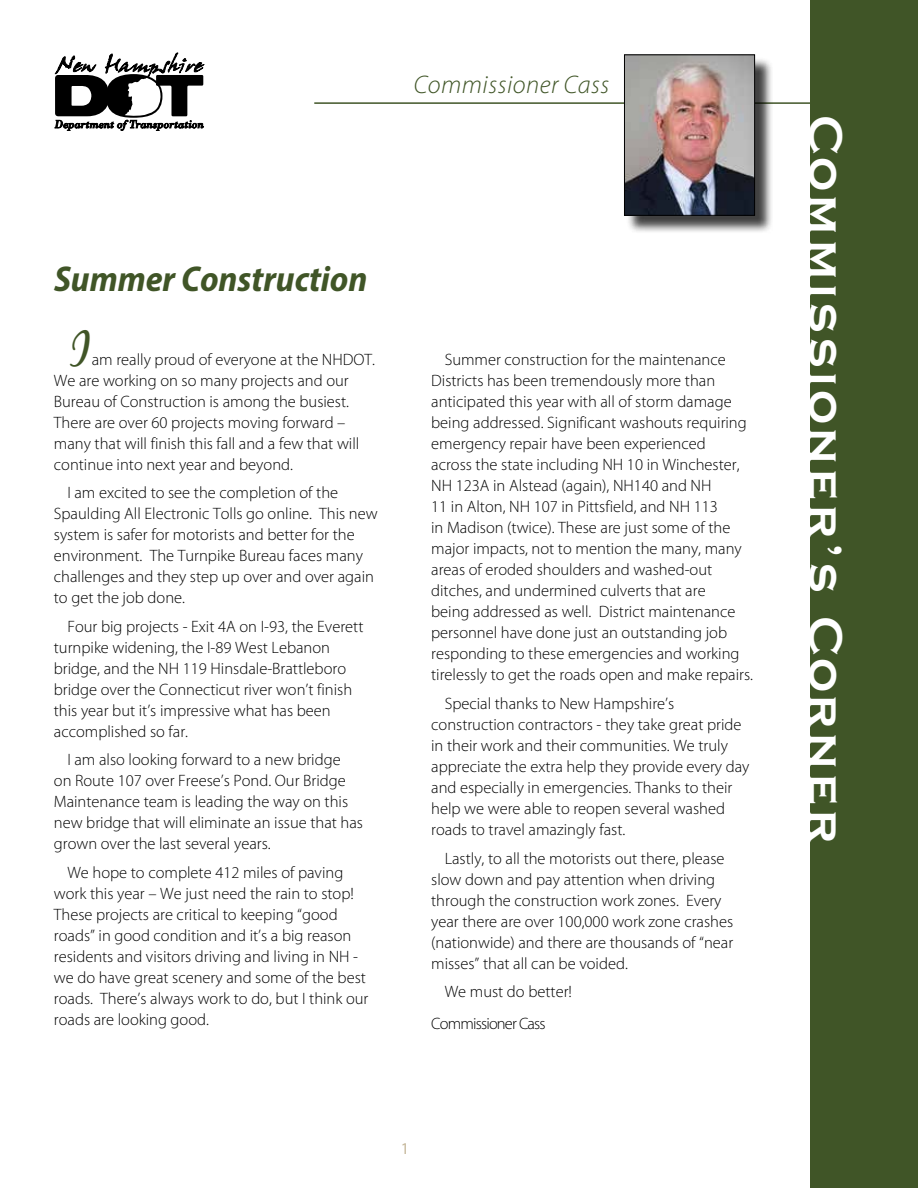
<style>
.page{position:relative;width:918px;height:1188px;background:#fff}
.page>*{position:absolute;margin:0;border:0;box-sizing:border-box;transform-origin:0 0}
.t1{font:700 48px "Copperplate Gothic";letter-spacing:.105em;color:#fff}
.t2{font:46.5px "Black Jack";color:#405527}
.t3{font:italic 700 semi-condensed 36px "Myriad Pro";color:#405527}
.t4{font:italic 300 25.5px "Myriad Pro";letter-spacing:.02em;color:#405527}
.t5{font:300 16.5px/21px "Myriad Pro";color:#000}
.t6{font:300 16.5px/31.5px "Myriad Pro";letter-spacing:-.05em;color:#000}
.t7{font:16.5px "Myriad Pro";color:#c5b79a}
</style>
<div class="page">
<div style="left:810px;top:0;width:108px;height:1188px;background:#405527"></div>
<svg style="left:55px;top:53px;width:149px;height:78px"></svg>
<hr style="left:314px;top:102px;width:537px;height:2px;background:#405527">
<div style="left:627px;top:57px;width:146px;height:177px;background:#000;opacity:.75"></div>
<img style="left:626px;top:57px;width:127px;height:157px">
<div style="left:624px;top:55px;width:131px;height:161px;border:1px solid #000"></div>
<h3 class="t4" style="left:414px;top:69px;width:197px">Commissioner Cass</h3>
<h3 class="t3" style="left:54px;top:256px;width:315px">Summer Construction</h3>
<h2 class="t2" style="left:70px;top:321px;width:23px">I</h2>
<p class="t5" style="left:54px;top:348px;width:323px;text-indent:38px">am really proud of everyone at the NHDOT.<br>We are working on so many projects and our Bureau of Construction is among the busiest.<br>There are over 60 projects moving forward – many that will finish this fall and a few that will continue into next year and beyond.</p>
<p class="t5" style="left:54px;top:482px;width:325px;text-indent:13px">I am excited to see the completion of the Spaulding All Electronic Tolls go online. This new system is safer for motorists and better for the environment. The Turnpike Bureau faces many challenges and they step up over and over again to get the job done.</p>
<p class="t5" style="left:54px;top:616px;width:311px;text-indent:13px">Four big projects - Exit 4A on I-93, the Everett turnpike widening, the I-89 West Lebanon bridge, and the NH 119 Hinsdale-Brattleboro bridge over the Connecticut river won’t finish this year but it’s impressive what has been accomplished so far.</p>
<p class="t5" style="left:54px;top:749px;width:311px;text-indent:13px">I am also looking forward to a new bridge<br>on Route 107 over Freese’s Pond. Our Bridge Maintenance team is leading the way on this new bridge that will eliminate an issue that has grown over the last several years.</p>
<p class="t5" style="left:54px;top:862px;width:316px;text-indent:13px">We hope to complete 412 miles of paving work this year – We just need the rain to stop!<br>These projects are critical to keeping “good roads” in good condition and it’s a big reason residents and visitors driving and living in NH - we do have great scenery and some of the best roads. There’s always work to do, but I think our roads are looking good.</p>
<p class="t5" style="left:431px;top:349px;width:323px;text-indent:13px">Summer construction for the maintenance Districts has been tremendously more than anticipated this year with all of storm damage being addressed. Significant washouts requiring emergency repair have been experienced<br>across the state including NH 10 in Winchester, NH 123A in Alstead (again), NH140 and NH<br>11 in Alton, NH 107 in Pittsfield, and NH 113<br>in Madison (twice). These are just some of the major impacts, not to mention the many, many areas of eroded shoulders and washed-out ditches, and undermined culverts that are<br>being addressed as well. District maintenance personnel have done just an outstanding job responding to these emergencies and working tirelessly to get the roads open and make repairs.</p>
<p class="t5" style="left:431px;top:693px;width:320px;text-indent:13px">Special thanks to New Hampshire’s construction contractors - they take great pride in their work and their communities. We truly appreciate the extra help they provide every day and especially in emergencies. Thanks to their help we were able to reopen several washed roads to travel amazingly fast.</p>
<p class="t5" style="left:431px;top:847px;width:304px;text-indent:13px">Lastly, to all the motorists out there, please slow down and pay attention when driving through the construction work zones. Every year there are over 100,000 work zone crashes (nationwide) and there are thousands of “near misses” that all can be voided.</p>
<p class="t6" style="left:431px;top:976px;width:142px;text-indent:13px">We must do better!<br>Commissioner Cass</p>
<p class="t7" style="left:401px;top:1138px;width:10px">1</p>
<h1 class="t1" style="left:852px;top:115px;width:730px;rotate:90deg">Commissioner’s Corner</h1>
</div>
